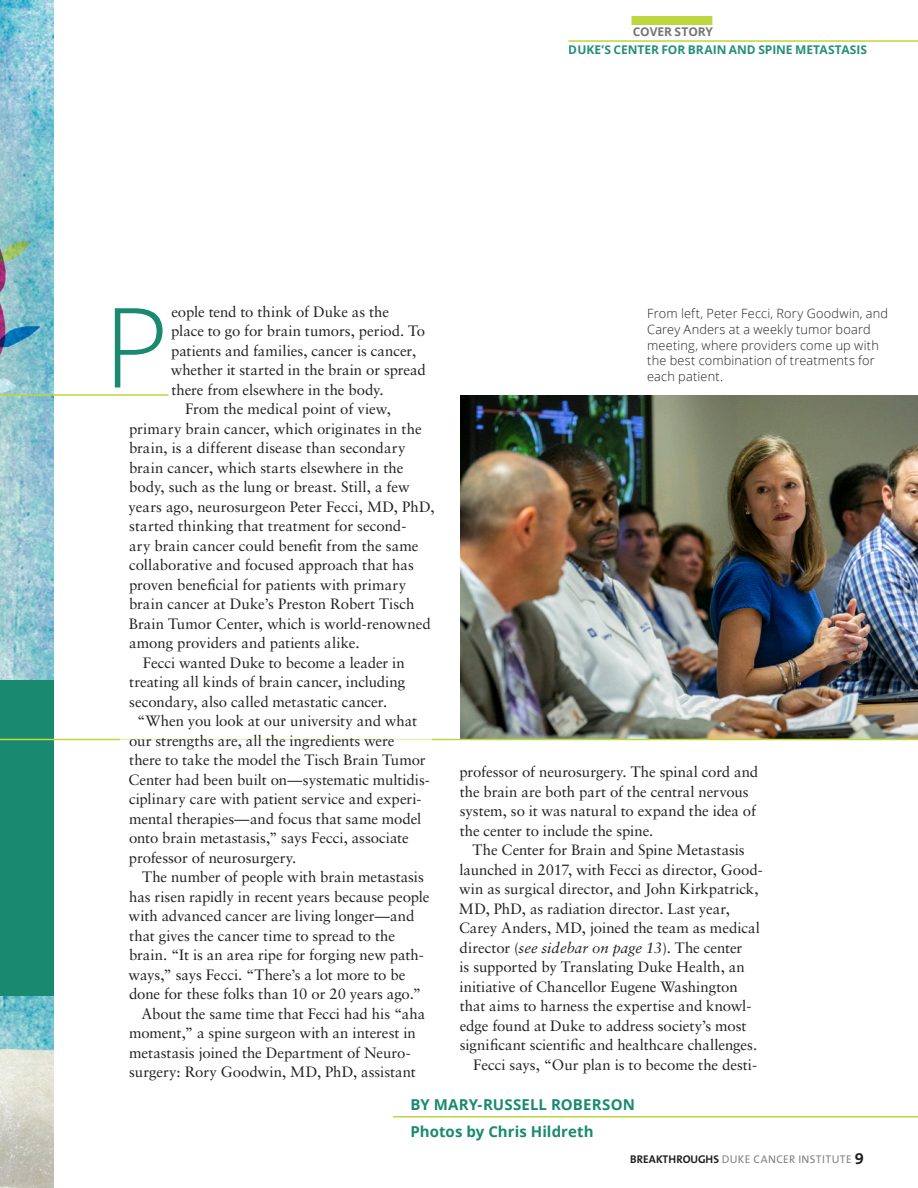
<style>
.page{position:relative;width:918px;height:1188px;background:#fff}
.page>*{position:absolute;margin:0;border:0;box-sizing:border-box;transform-origin:0 0}
.t1{font:300 111px "Open Sans";color:#198a70}
.t2{font:15px/19.5px "Sabon LT Std";letter-spacing:-.005em;color:#231f20}
.t3{font:700 15px "Open Sans";letter-spacing:.005em;color:#198a70}
.photo_caption{font:300 12.75px/15.8px "Open Sans";letter-spacing:.015em;color:#231f20}
.t4{font:700 12px "Open Sans";color:#198a70}
.t5{font:700 12px "Open Sans";letter-spacing:-.005em;color:#6c6d70}
.t6{font:11.25px "The Sans B W5 Plain";letter-spacing:.035em;color:#808285}
.s1{font-style:italic}
.s2{font-family:"The Sans B W7";font-weight:700;color:#231f20}
.s3{font-family:"The Sans B W7";font-weight:700;font-size:16.5px;color:#231f20}
</style>
<div class="page">
<img style="left:461px;top:395px;width:457px;height:344px">
<img style="left:0;top:0;width:54px;height:1188px">
<div style="left:0;top:680px;width:54px;height:316px;background:#198a70"></div>
<hr style="left:0;top:739px;width:918px;height:1px;background:#bdd63d">
<hr style="left:0;top:394px;width:169px;height:2px;background:#bdd63d">
<div style="left:121px;top:690px;width:311px;height:70px;background:#fff"></div>
<hr style="left:569px;top:40px;width:349px;height:2px;background:#bdd63d">
<div style="left:631px;top:16px;width:81px;height:9px;background:#bdd63d"></div>
<hr style="left:393px;top:1116px;width:525px;height:2px;background:#bdd63d">
<p class="t5" style="left:633px;top:23px;width:82px">COVER STORY</p>
<p class="t4" style="left:569px;top:41px;width:300px">DUKE’S CENTER FOR BRAIN AND SPINE METASTASIS</p>
<h1 class="t1" style="left:104px;top:271px;width:66px">P</h1>
<p class="t2" style="left:171px;top:302px;width:256px">eople tend to think of Duke as the<br>place to go for brain tumors, period. To patients and families, cancer is cancer, whether it started in the brain or spread there from elsewhere in the body.</p>
<p class="t2" style="left:129px;top:399px;width:308px;text-indent:56px">From the medical point of view, primary brain cancer, which originates in the brain, is a different disease than secondary brain cancer, which starts elsewhere in the body, such as the lung or breast. Still, a few years ago, neurosurgeon Peter Fecci, MD, PhD, started thinking that treatment for second-<br>ary brain cancer could benefit from the same collaborative and focused approach that has proven beneficial for patients with primary brain cancer at Duke’s Preston Robert Tisch Brain Tumor Center, which is world-renowned among providers and patients alike.</p>
<p class="t2" style="left:129px;top:653px;width:278px;text-align:justify;text-indent:14px">Fecci wanted Duke to become a leader in treating all kinds of brain cancer, including secondary, also called metastatic cancer.</p>
<p class="t2" style="left:129px;top:711px;width:303px;text-indent:9px">“When you look at our university and what our strengths are, all the ingredients were<br>there to take the model the Tisch Brain Tumor Center had been built on—systematic multidis&shy;ciplinary care with patient service and experi&shy;mental therapies—and focus that same model onto brain metastasis,” says Fecci, associate professor of neurosurgery.</p>
<p class="t2" style="left:129px;top:867px;width:302px;text-indent:14px">The number of people with brain metastasis has risen rapidly in recent years because people with advanced cancer are living longer—and that gives the cancer time to spread to the brain. “It is an area ripe for forging new path&shy;ways,” says Fecci. “There’s a lot more to be done for these folks than 10 or 20 years ago.”</p>
<p class="t2" style="left:129px;top:1004px;width:298px;text-indent:12px">About the same time that Fecci had his “aha moment,” a spine surgeon with an interest in metastasis joined the Department of Neuro&shy;surgery: Rory Goodwin, MD, PhD, assistant</p>
<p class="photo_caption" style="left:647px;top:305px;width:242px">From left, Peter Fecci, Rory Goodwin, and Carey Anders at a weekly tumor board meeting, where providers come up with the best combination of treatments for each patient.</p>
<p class="t2" style="left:459px;top:762px;width:300px">professor of neurosurgery. The spinal cord and the brain are both part of the central nervous system, so it was natural to expand the idea of the center to include the spine.</p>
<p class="t2" style="left:459px;top:840px;width:305px;text-indent:14px">The Center for Brain and Spine Metastasis launched in 2017, with Fecci as director, Good&shy;win as surgical director, and John Kirkpatrick, MD, PhD, as radiation director. Last year, Carey Anders, MD, joined the team as medical director (<span class="s1">see sidebar on page 13</span>). The center<br>is supported by Translating Duke Health, an initiative of Chancellor Eugene Washington that aims to harness the expertise and knowl&shy;edge found at Duke to address society’s most significant scientific and healthcare challenges.</p>
<p class="t2" style="left:473px;top:1054px;width:285px">Fecci says, “Our plan is to become the desti-</p>
<p class="t3" style="left:410px;top:1094px;width:226px">BY MARY-RUSSELL ROBERSON</p>
<p class="t3" style="left:410px;top:1121px;width:185px">Photos by Chris Hildreth</p>
<p class="t6" style="left:630px;top:1152px;width:235px"><span class="s2">BREAKTHROUGHS</span> DUKE CANCER INSTITUTE <span class="s3">9</span></p>
</div>
